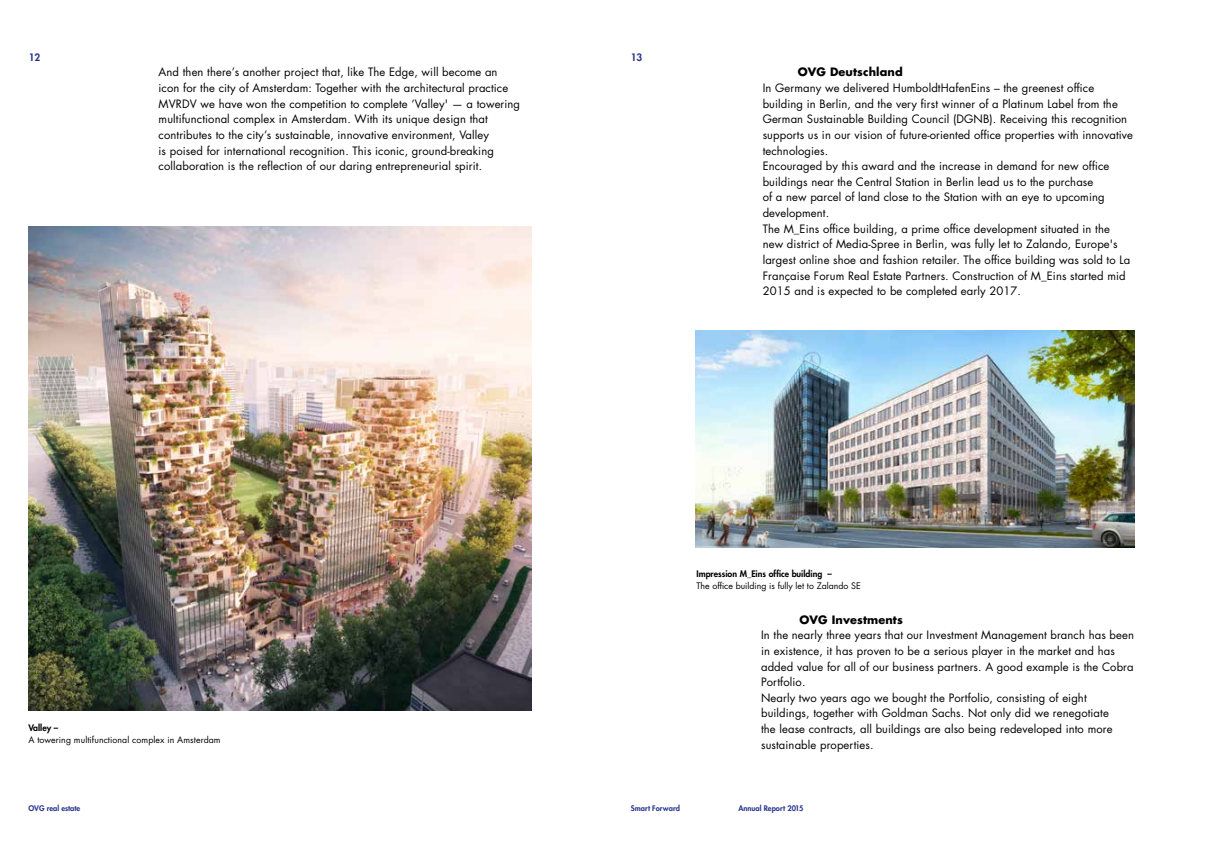
<style>
.page{position:relative;width:1205px;height:844px;background:#fff}
.page>*{position:absolute;margin:0;border:0;box-sizing:border-box;transform-origin:0 0}
.t1{font:11.25px/15.6px "Futura Std";letter-spacing:.01em;color:#000}
.t2{font:700 11.25px "Futura Std";letter-spacing:.01em;color:#000}
.t3{font:800 10px "Futura Std";color:#27348b}
.t4{font:8.75px "Futura Std";letter-spacing:.01em;color:#000}
.t5{font:800 8.75px "Futura Std";color:#000}
.t6{font:800 7.5px "Futura Std";color:#27348b}
</style>
<div class="page">
<img style="left:28px;top:226px;width:503px;height:484px">
<img style="left:696px;top:330px;width:438px;height:217px">
<p class="t3" style="left:29px;top:51px;width:13px">12</p>
<p class="t3" style="left:631px;top:51px;width:13px">13</p>
<p class="t1" style="left:159px;top:64px;width:363px">And then there’s another project that, like The Edge, will become an icon for the city of Amsterdam: Together with the architectural practice MVRDV we have won the competition to complete ‘Valley' — a towering multifunctional complex in Amsterdam. With its unique design that contributes to the city’s sustainable, innovative environment, Valley<br>is poised for international recognition. This iconic, ground-breaking collaboration is the reflection of our daring entrepreneurial spirit.</p>
<p class="t2" style="left:798px;top:65px;width:107px">OVG Deutschland</p>
<p class="t1" style="left:763px;top:80px;width:372px">In Germany we delivered HumboldtHafenEins – the greenest office building in Berlin, and the very first winner of a Platinum Label from the German Sustainable Building Council (DGNB). Receiving this recognition supports us in our vision of future-oriented office properties with innovative technologies.<br>Encouraged by this award and the increase in demand for new office buildings near the Central Station in Berlin lead us to the purchase<br>of a new parcel of land close to the Station with an eye to upcoming development.<br>The M_Eins office building, a prime office development situated in the new district of Media-Spree in Berlin, was fully let to Zalando, Europe's largest online shoe and fashion retailer. The office building was sold to La Française Forum Real Estate Partners. Construction of M_Eins started mid 2015 and is expected to be completed early 2017.</p>
<p class="t5" style="left:28px;top:722px;width:31px">Valley –</p>
<p class="t4" style="left:28px;top:734px;width:194px">A towering multifunctional complex in Amsterdam</p>
<p class="t5" style="left:696px;top:568px;width:137px">Impression M_Eins office building –</p>
<p class="t4" style="left:696px;top:580px;width:166px">The office building is fully let to Zalando SE</p>
<p class="t2" style="left:799px;top:611px;width:105px">OVG Investments</p>
<p class="t1" style="left:761px;top:627px;width:374px">In the nearly three years that our Investment Management branch has been in existence, it has proven to be a serious player in the market and has added value for all of our business partners. A good example is the Cobra Portfolio.<br>Nearly two years ago we bought the Portfolio, consisting of eight buildings, together with Goldman Sachs. Not only did we renegotiate<br>the lease contracts, all buildings are also being redeveloped into more sustainable properties.</p>
<p class="t6" style="left:28px;top:803px;width:54px">OVG real estate</p>
<p class="t6" style="left:631px;top:803px;width:51px">Smart Forward</p>
<p class="t6" style="left:738px;top:803px;width:67px">Annual Report 201 5</p>
</div>
